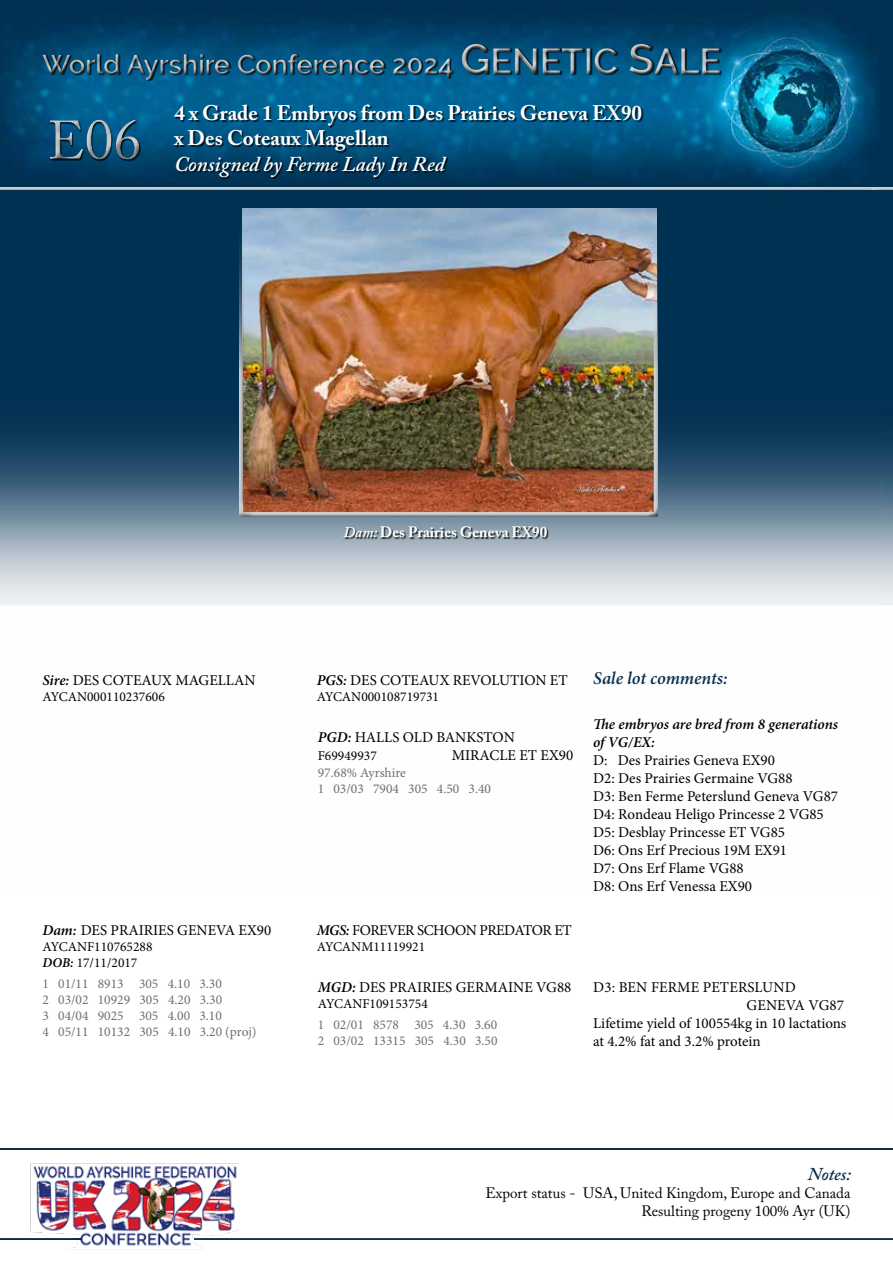
<style>
.page{position:relative;width:893px;height:1263px;background:#fff}
.page>*{position:absolute;margin:0;border:0;box-sizing:border-box;transform-origin:0 0}
.t1{font:57px "Adobe Caslon Pro";color:#c7c8ca}
.t2{font:600 27px "Raleway";color:#c7c8ca}
.t3{font:700 21px/25.2px "Adobe Caslon Pro";color:#fff}
.t4{font:italic 600 21px "Adobe Caslon Pro";color:#fff}
.t5{font:italic 600 18px "Minion Pro";letter-spacing:-.005em;color:#0c3150}
.t6{font:italic 600 18px "Adobe Caslon Pro";letter-spacing:-.005em;color:#0c3150}
.t7{font:15px/18px "Minion Pro";color:#000}
.t8{font:15px/18px "Adobe Caslon Pro";color:#000;text-align:right}
.t9{font:italic 600 15px/18px "Minion Pro";letter-spacing:-.005em;color:#000}
.t10{font:15px "Minion Pro";letter-spacing:-.035em;color:#000}
.t11{font:700 15px "Adobe Caslon Pro";color:#fff}
.t12{font:13.5px/16.2px "Minion Pro";color:#6d6e71}
.t13{font:13.5px/16.2px "Minion Pro";color:#000}
.s1{font-size:42px}
.s2{font-size:36px}
.s3{font-size:54px}
.s4{font-weight:600;font-style:italic}
</style>
<div class="page">
<img style="left:30px;top:1163px;width:209px;height:87px">
<img style="left:0;top:0;width:880px;height:605px">
<hr style="left:193px;top:1238px;width:700px;height:3px;background:#000;opacity:.75">
<hr style="left:0;top:1238px;width:83px;height:3px;background:#000;opacity:.75">
<img style="left:880px;top:0;width:13px;height:606px">
<hr style="left:0;top:188px;width:893px;height:4px;background:#000;opacity:.75">
<div style="left:175px;top:106px;width:469px;height:73px;background:#000;opacity:.75"></div>
<div style="left:37px;top:101px;width:117px;height:77px;background:#000;opacity:.5"></div>
<div style="left:39px;top:109px;width:107px;height:57px;background:#fff;opacity:.75"></div>
<div style="left:41px;top:112px;width:109px;height:58px;background:#000;opacity:.75"></div>
<div style="left:237px;top:204px;width:422px;height:314px;background:#000;opacity:.75"></div>
<div style="left:344px;top:527px;width:205px;height:13px;background:#000;opacity:.75"></div>
<hr style="left:870px;top:188px;width:23px;height:4px;background:#000;opacity:.75">
<div style="left:35px;top:33px;width:700px;height:51px;background:#000;opacity:.5"></div>
<div style="left:38px;top:39px;width:685px;height:43px;background:#00466f"></div>
<div style="left:43px;top:44px;width:682px;height:40px;background:#000;opacity:.75"></div>
<hr style="left:0;top:1148px;width:893px;height:3px;background:#000;opacity:.75">
<h2 class="t2" style="left:43px;top:48px;width:680px">World Ayrshire Conference 2024 <span class="s1">G</span><span class="s2">ENETIC</span> <span class="s1">S</span><span class="s2">ALE</span></h2>
<h1 class="t1" style="left:47px;top:106px;width:96px"><span class="s3">E</span>06</h1>
<h3 class="t3" style="left:174px;top:100px;width:469px">4 x Grade 1 Embryos from Des Prairies Geneva EX90 x Des Coteaux Magellan</h3>
<h3 class="t4" style="left:174px;top:151px;width:272px">Consigned by Ferme Lady In Red</h3>
<p class="t11" style="left:343px;top:523px;width:205px"><span class="s4">Dam:</span> Des Prairies Geneva EX90</p>
<p class="t7" style="left:43px;top:671px;width:215px"><span class="s4">Sire:</span> DES COTEAUX MAGELLAN</p>
<p class="t13" style="left:43px;top:689px;width:124px">AYCAN000110237606</p>
<p class="t7" style="left:43px;top:921px;width:230px"><span class="s4">Dam:</span> DES PRAIRIES GENEVA EX90</p>
<p class="t13" style="left:43px;top:939px;width:112px">AYCANF110765288<br><span class="s4">DOB:</span> 17/11/2017</p>
<p class="t12" style="left:43px;top:975px;width:216px">1 01/11 8913 305 4.10 3.30<br>2 03/02 10929 305 4.20 3.30<br>3 04/04 9025 305 4.00 3.10<br>4 05/11 10132 305 4.10 3.20 (proj)</p>
<p class="t7" style="left:317px;top:671px;width:252px"><span class="s4">PGS:</span> DES COTEAUX REVOLUTION ET</p>
<p class="t13" style="left:317px;top:689px;width:124px">AYCAN000108719731</p>
<p class="t7" style="left:318px;top:729px;width:199px"><span class="s4">PGD:</span> HALLS OLD BANKSTON</p>
<p class="t13" style="left:318px;top:748px;width:60px">F69949937</p>
<p class="t7" style="left:452px;top:747px;width:123px">MIRACLE ET EX90</p>
<p class="t12" style="left:318px;top:764px;width:175px">97.68% Ayrshire<br>1 03/03 7904 305 4.50 3.40</p>
<p class="t10" style="left:317px;top:920px;width:256px"><span class="s4">MGS:</span> FOREVER SCHOON PREDATOR ET</p>
<p class="t13" style="left:317px;top:939px;width:110px">AYCANM11119921</p>
<p class="t7" style="left:318px;top:978px;width:255px"><span class="s4">MGD:</span> DES PRAIRIES GERMAINE VG88</p>
<p class="t13" style="left:318px;top:996px;width:112px">AYCANF109153754</p>
<p class="t12" style="left:318px;top:1016px;width:181px">1 02/01 8578 305 4.30 3.60<br>2 03/02 13315 305 4.30 3.50</p>
<p class="t5" style="left:593px;top:666px;width:136px">Sale lot comments:</p>
<p class="t9" style="left:593px;top:715px;width:246px">The embryos are bred from 8 generations of VG/EX:</p>
<p class="t7" style="left:593px;top:751px;width:246px">D: Des Prairies Geneva EX90<br>D2: Des Prairies Germaine VG88<br>D3: Ben Ferme Peterslund Geneva VG87<br>D4: Rondeau Heligo Princesse 2 VG85<br>D5: Desblay Princesse ET VG85<br>D6: Ons Erf Precious 19M EX91<br>D7: Ons Erf Flame VG88<br>D8: Ons Erf Venessa EX90</p>
<p class="t7" style="left:593px;top:978px;width:204px">D3: BEN FERME PETERSLUND</p>
<p class="t7" style="left:746px;top:996px;width:99px">GENEVA VG87</p>
<p class="t7" style="left:593px;top:1014px;width:255px">Lifetime yield of 100554kg in 10 lactations</p>
<p class="t7" style="left:593px;top:1032px;width:169px">at 4.2% fat and 3.2% protein</p>
<p class="t6" style="left:808px;top:1163px;width:45px">Notes:</p>
<p class="t8" style="left:485px;top:1184px;width:366px">Export status - USA, United Kingdom, Europe and Canada<br>Resulting progeny 100% Ayr (UK)</p>
</div>
